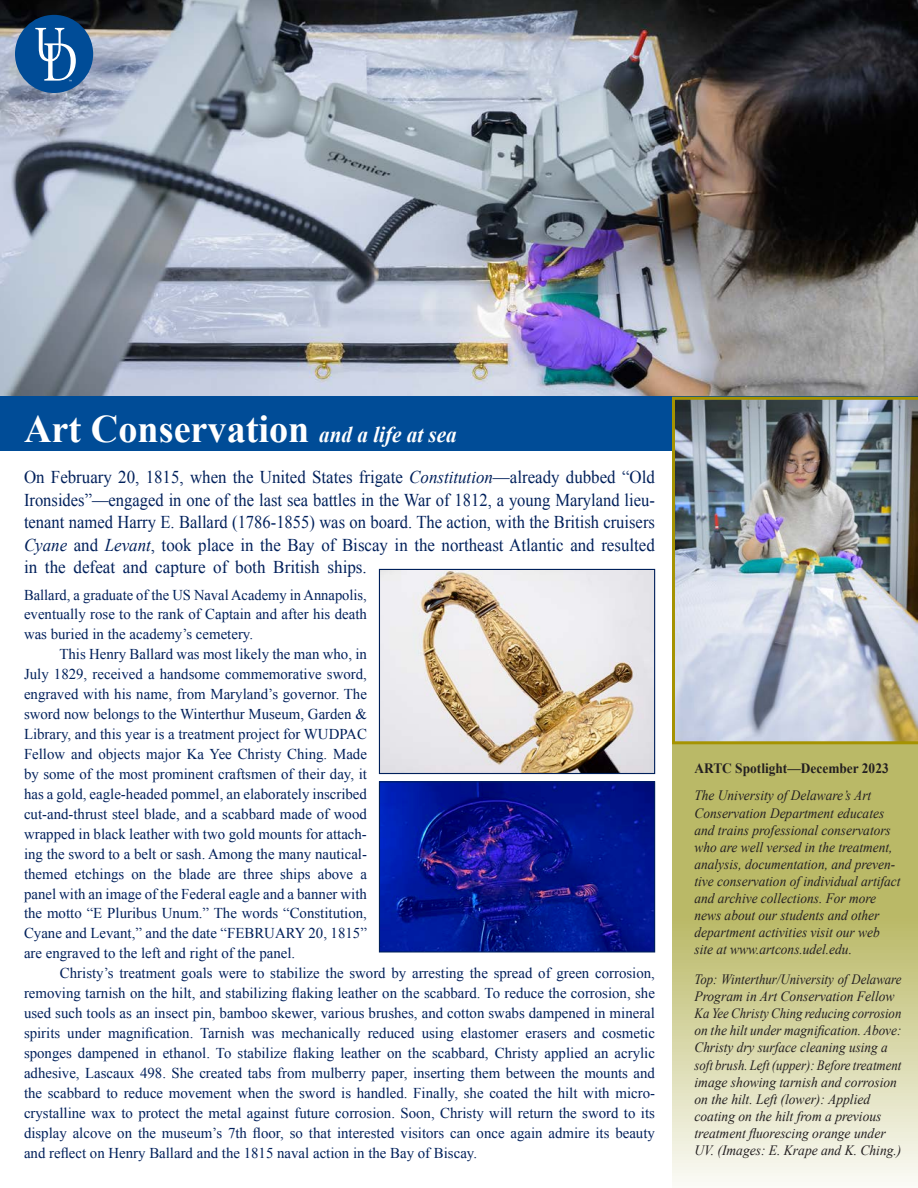
<style>
.page{position:relative;width:918px;height:1188px;background:#fff}
.page>*{position:absolute;margin:0;border:0;box-sizing:border-box;transform-origin:0 0}
.t1{font:700 39px "Times New Roman";color:#fff}
.t2{font:18px "Times New Roman";color:#00205b;scale:.92 1}
.t3{font:18px "Times New Roman";color:#00205b;scale:.94 1}
.t4{font:18px "Times New Roman";color:#00205b;scale:.95 1}
.t5{font:15px "Times New Roman";color:#00205b}
.t6{font:italic 14.25px/17.1px "Times New Roman";color:#231f20;scale:.94 1}
.t7{font:italic 14.25px/17.1px "Times New Roman";color:#231f20;scale:.95 1}
.t8{font:italic 14.25px "Times New Roman";color:#231f20;scale:.9 1}
.t9{font:italic 14.25px "Times New Roman";color:#231f20;scale:.93 1}
.t10{font:700 14.25px "Times New Roman";color:#231f20;scale:.94 1}
.s1{font-style:italic;font-size:22.5px}
.s2{font-style:italic}
</style>
<div class="page">
<svg style="left:672px;top:744px;width:246px;height:438px;background:#cdcc91"></svg>
<img style="left:0;top:0;width:918px;height:426px">
<div style="left:1px;top:397px;width:917px;height:54px;background:#004c97"></div>
<img style="left:672px;top:397px;width:246px;height:347px">
<div style="left:15px;top:15px;width:78px;height:78px;background:#004c97;border-radius:50%"></div>
<svg style="left:35px;top:28px;width:41px;height:53px"></svg>
<img style="left:381px;top:783px;width:272px;height:167px">
<div style="left:379px;top:781px;width:276px;height:171px;border:1px solid #00205b"></div>
<img style="left:381px;top:571px;width:272px;height:201px">
<div style="left:379px;top:569px;width:276px;height:205px;border:1px solid #00205b"></div>
<p class="t1" style="left:24px;top:402px;width:434px">Art Conservation <span class="s1">and a life at sea</span></p>
<p class="t3" style="left:24px;top:465px;width:673px">On February 20, 1815, when the United States frigate <span class="s2">Constitution</span>—already dubbed “Old</p>
<p class="t2" style="left:24px;top:488px;width:687px">Ironsides”—engaged in one of the last sea battles in the War of 1812, a young Maryland lieu-</p>
<p class="t2" style="left:24px;top:510px;width:687px">tenant named Harry E. Ballard (1786-1855) was on board. The action, with the British cruisers</p>
<p class="t3" style="left:24px;top:533px;width:673px"><span class="s2">Cyane</span> and <span class="s2">Levant</span>, took place in the Bay of Biscay in the northeast Atlantic and resulted</p>
<p class="t4" style="left:24px;top:555px;width:362px">in the defeat and capture of both British ships.</p>
<p class="t5" style="left:24px;top:585px;width:344px">Ballard, a graduate of the US Naval Academy in Annapolis,</p>
<p class="t5" style="left:24px;top:604px;width:344px">eventually rose to the rank of Captain and after his death</p>
<p class="t5" style="left:24px;top:624px;width:231px">was buried in the academy’s cemetery.</p>
<p class="t5" style="left:59px;top:644px;width:309px">This Henry Ballard was most likely the man who, in</p>
<p class="t5" style="left:24px;top:664px;width:344px">July 1829, received a handsome commemorative sword,</p>
<p class="t5" style="left:24px;top:684px;width:344px">engraved with his name, from Maryland’s governor. The</p>
<p class="t5" style="left:24px;top:704px;width:344px">sword now belongs to the Winterthur Museum, Garden &amp;</p>
<p class="t5" style="left:24px;top:724px;width:344px">Library, and this year is a treatment project for WUDPAC</p>
<p class="t5" style="left:24px;top:744px;width:344px">Fellow and objects major Ka Yee Christy Ching. Made</p>
<p class="t5" style="left:24px;top:764px;width:344px">by some of the most prominent craftsmen of their day, it</p>
<p class="t5" style="left:24px;top:784px;width:344px">has a gold, eagle-headed pommel, an elaborately inscribed</p>
<p class="t5" style="left:24px;top:804px;width:344px">cut-and-thrust steel blade, and a scabbard made of wood</p>
<p class="t5" style="left:24px;top:824px;width:344px">wrapped in black leather with two gold mounts for attach-</p>
<p class="t5" style="left:24px;top:844px;width:344px">ing the sword to a belt or sash. Among the many nautical-</p>
<p class="t5" style="left:24px;top:863px;width:344px">themed etchings on the blade are three ships above a</p>
<p class="t5" style="left:24px;top:883px;width:344px">panel with an image of the Federal eagle and a banner with</p>
<p class="t5" style="left:24px;top:903px;width:344px">the motto “E Pluribus Unum.” The words “Constitution,</p>
<p class="t5" style="left:24px;top:923px;width:344px">Cyane and Levant,” and the date “FEBRUARY 20, 1815”</p>
<p class="t5" style="left:24px;top:943px;width:273px">are engraved to the left and right of the panel.</p>
<p class="t5" style="left:60px;top:963px;width:596px">Christy’s treatment goals were to stabilize the sword by arresting the spread of green corrosion,</p>
<p class="t5" style="left:24px;top:983px;width:632px">removing tarnish on the hilt, and stabilizing flaking leather on the scabbard. To reduce the corrosion, she</p>
<p class="t5" style="left:24px;top:1003px;width:633px">used such tools as an insect pin, bamboo skewer, various brushes, and cotton swabs dampened in mineral</p>
<p class="t5" style="left:24px;top:1023px;width:632px">spirits under magnification. Tarnish was mechanically reduced using elastomer erasers and cosmetic</p>
<p class="t5" style="left:24px;top:1043px;width:632px">sponges dampened in ethanol. To stabilize flaking leather on the scabbard, Christy applied an acrylic</p>
<p class="t5" style="left:24px;top:1063px;width:633px">adhesive, Lascaux 498. She created tabs from mulberry paper, inserting them between the mounts and</p>
<p class="t5" style="left:24px;top:1083px;width:633px">the scabbard to reduce movement when the sword is handled. Finally, she coated the hilt with micro-</p>
<p class="t5" style="left:24px;top:1103px;width:632px">crystalline wax to protect the metal against future corrosion. Soon, Christy will return the sword to its</p>
<p class="t5" style="left:24px;top:1123px;width:632px">display alcove on the museum’s 7th floor, so that interested visitors can once again admire its beauty</p>
<p class="t5" style="left:24px;top:1143px;width:455px">and reflect on Henry Ballard and the 1815 naval action in the Bay of Biscay.</p>
<p class="t10" style="left:694px;top:758px;width:208px">ARTC Spotlight—December 2023</p>
<p class="t6" style="left:694px;top:787px;width:190px">The University of Delaware’s Art</p>
<p class="t6" style="left:694px;top:804px;width:221px">Conservation Department educates and trains professional conservators who are well versed in the treatment, analysis, documentation, and preven&shy;tive conservation of individual artifact and archive collections. For more news about our students and other department activities visit our web</p>
<p class="t6" style="left:694px;top:941px;width:169px">site at www.artcons.udel.edu.</p>
<p class="t8" style="left:694px;top:969px;width:232px">Top: Winterthur/University of Delaware</p>
<p class="t7" style="left:694px;top:987px;width:212px">Program in Art Conservation Fellow</p>
<p class="t8" style="left:694px;top:1004px;width:231px">Ka Yee Christy Ching reducing corrosion</p>
<p class="t6" style="left:694px;top:1022px;width:222px">on the hilt under magnification. Above:</p>
<p class="t9" style="left:695px;top:1038px;width:209px">Christy dry surface cleaning using a</p>
<p class="t8" style="left:694px;top:1055px;width:232px">soft brush. Left (upper): Before treatment</p>
<p class="t7" style="left:694px;top:1073px;width:215px">image showing tarnish and corrosion</p>
<p class="t7" style="left:694px;top:1090px;width:219px">on the hilt. Left (lower): Applied coating on the hilt from a previous treatment fluorescing orange under UV. (Images: E. Krape and K. Ching.)</p>
</div>
